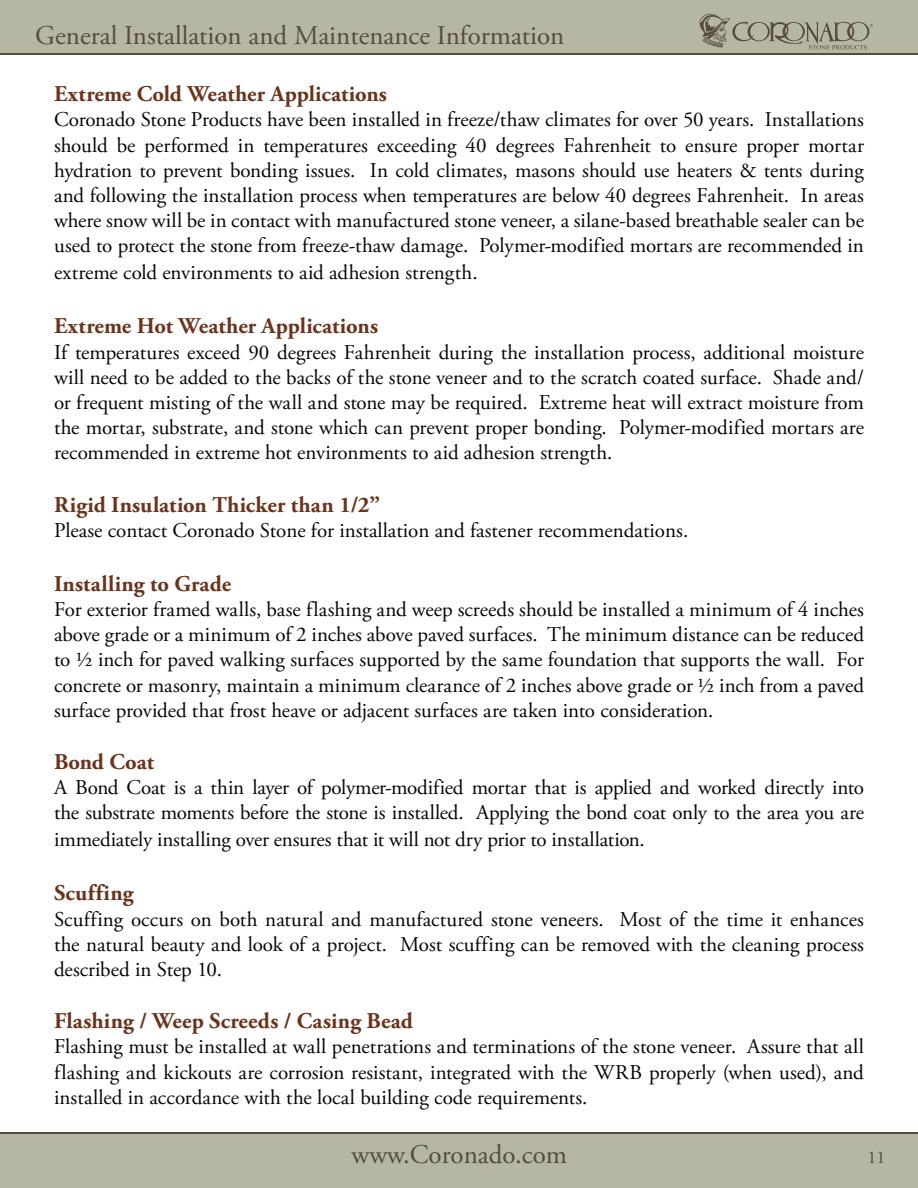
<style>
.page{position:relative;width:918px;height:1188px;background:#fff}
.page>*{position:absolute;margin:0;border:0;box-sizing:border-box;transform-origin:0 0}
.t1{font:27px "Adobe Garamond Pro";color:#574c3b}
.t2{font:700 22.5px "Adobe Garamond Pro";letter-spacing:.01em;color:#6b331b}
.t3{font:21px/25.2px "Adobe Garamond Pro";letter-spacing:-.005em;color:#050605;text-align:justify}
.t4{font:21px "Adobe Garamond Pro";color:#050706}
.t5{font:18px "Adobe Garamond Pro";color:#574c3b}
</style>
<div class="page">
<div style="left:0;top:0;width:918px;height:54px;background:#b5b6a4"></div>
<div style="left:0;top:1134px;width:918px;height:54px;background:#b5b6a4"></div>
<hr style="left:0;top:53px;width:918px;height:2px;background:#574c3b">
<hr style="left:0;top:1132px;width:918px;height:2px;background:#574c3b">
<svg style="left:700px;top:14px;width:173px;height:36px"></svg>
<p class="t1" style="left:35px;top:19px;width:531px">General Installation and Maintenance Information</p>
<p class="t2" style="left:54px;top:81px;width:334px">Extreme Cold Weather Applications</p>
<p class="t3" style="left:54px;top:108px;width:812px">Coronado Stone Products have been installed in freeze/thaw climates for over 50 years. Installations should be performed in temperatures exceeding 40 degrees Fahrenheit to ensure proper mortar hydration to prevent bonding issues. In cold climates, masons should use heaters &amp; tents during and following the installation process when temperatures are below 40 degrees Fahrenheit. In areas where snow will be in contact with manufactured stone veneer, a silane-based breathable sealer can be used to protect the stone from freeze-thaw damage. Polymer-modified mortars are recommended in extreme cold environments to aid adhesion strength.</p>
<p class="t2" style="left:54px;top:313px;width:326px">Extreme Hot Weather Applications</p>
<p class="t3" style="left:54px;top:340px;width:812px">If temperatures exceed 90 degrees Fahrenheit during the installation process, additional moisture will need to be added to the backs of the stone veneer and to the scratch coated surface. Shade and/ or frequent misting of the wall and stone may be required. Extreme heat will extract moisture from the mortar, substrate, and stone which can prevent proper bonding. Polymer-modified mortars are recommended in extreme hot environments to aid adhesion strength.</p>
<p class="t2" style="left:54px;top:491px;width:328px">Rigid Insulation Thicker than 1/2”</p>
<p class="t4" style="left:54px;top:518px;width:636px">Please contact Coronado Stone for installation and fastener recommendations.</p>
<p class="t2" style="left:54px;top:571px;width:179px">Installing to Grade</p>
<p class="t3" style="left:54px;top:598px;width:812px">For exterior framed walls, base flashing and weep screeds should be installed a minimum of 4 inches above grade or a minimum of 2 inches above paved surfaces. The minimum distance can be reduced to ½ inch for paved walking surfaces supported by the same foundation that supports the wall. For concrete or masonry, maintain a minimum clearance of 2 inches above grade or ½ inch from a paved surface provided that frost heave or adjacent surfaces are taken into consideration.</p>
<p class="t2" style="left:54px;top:749px;width:102px">Bond Coat</p>
<p class="t3" style="left:54px;top:775px;width:812px;line-height:26.1px">A Bond Coat is a thin layer of polymer-modified mortar that is applied and worked directly into the substrate moments before the stone is installed. Applying the bond coat only to the area you are immediately installing over ensures that it will not dry prior to installation.</p>
<p class="t2" style="left:54px;top:880px;width:81px">Scuffing</p>
<p class="t3" style="left:54px;top:907px;width:812px">Scuffing occurs on both natural and manufactured stone veneers. Most of the time it enhances the natural beauty and look of a project. Most scuffing can be removed with the cleaning process described in Step 10.</p>
<p class="t2" style="left:54px;top:1008px;width:361px">Flashing / Weep Screeds / Casing Bead</p>
<p class="t3" style="left:54px;top:1035px;width:812px">Flashing must be installed at wall penetrations and terminations of the stone veneer. Assure that all flashing and kickouts are corrosion resistant, integrated with the WRB properly (when used), and installed in accordance with the local building code requirements.</p>
<p class="t1" style="left:352px;top:1138px;width:217px">www.Coronado.com</p>
<p class="t5" style="left:867px;top:1146px;width:19px">11</p>
</div>
